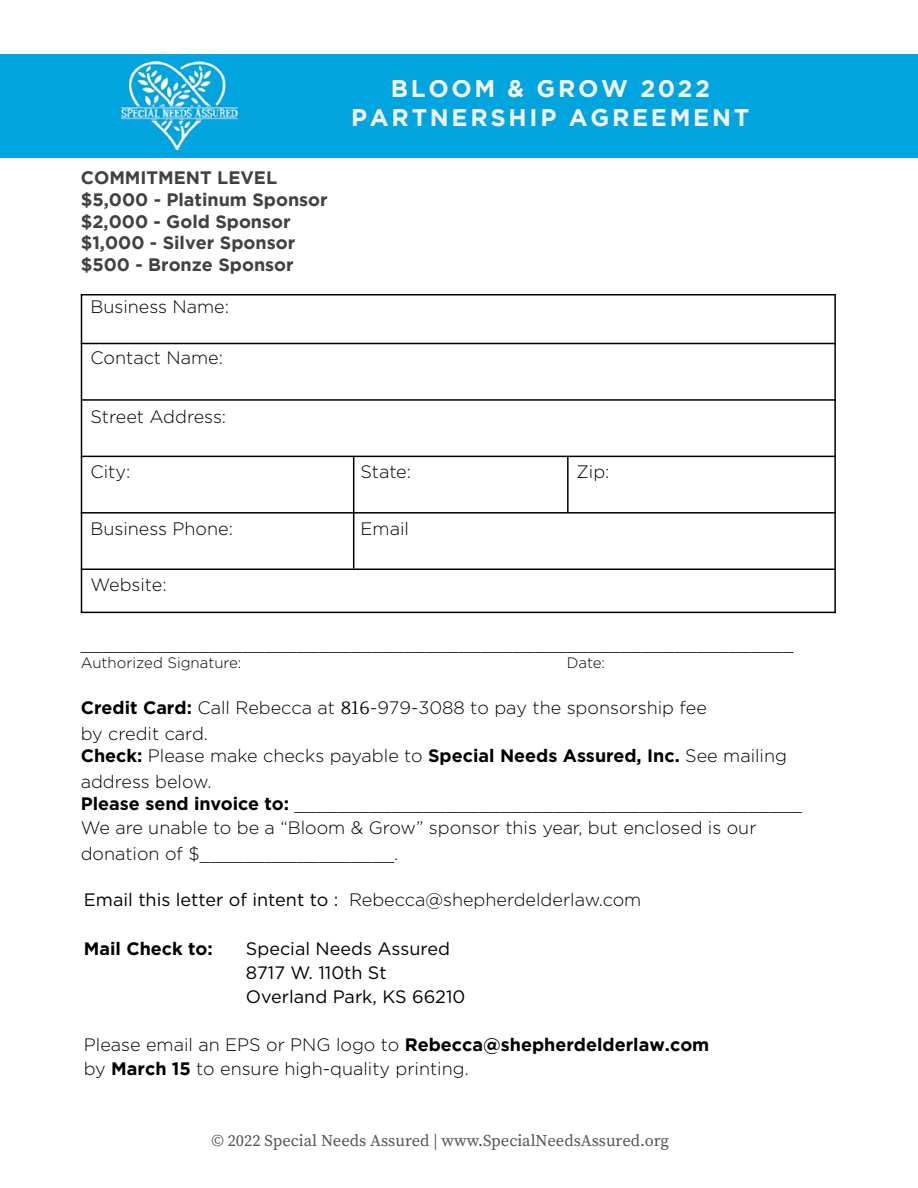
<style>
.page{position:relative;width:918px;height:1188px;background:#fff}
.page>*{position:absolute;margin:0;border:0;box-sizing:border-box;transform-origin:0 0}
.t1{font:700 24px/28.8px "Gotham";letter-spacing:.115em;color:#f2f3f2;text-align:center}
.t2{font:300 18px/24px "Gotham";color:#000}
.t3{font:700 18px/21.6px "Gotham";color:#414042}
.t4{font:18px/24px "Gotham";color:#000}
.t5{font:700 18px "Gotham";color:#000}
.t6{font:16.5px "Source Serif Pro";color:#414042}
.t7{font:300 15px "Gotham";color:#000}
.s1{font-weight:700}
.s2{font-family:"Maitree";font-weight:400}
.s3{font-weight:400}
</style>
<div class="page">
<div style="left:0;top:54px;width:918px;height:103px;background:#00a4de"></div>
<hr style="left:834px;top:295px;width:2px;height:318px;background:#000">
<hr style="left:81px;top:343px;width:755px;height:1px;background:#000">
<hr style="left:81px;top:294px;width:755px;height:2px;background:#000">
<hr style="left:81px;top:399px;width:755px;height:2px;background:#000">
<hr style="left:81px;top:456px;width:755px;height:1px;background:#000">
<hr style="left:81px;top:512px;width:755px;height:2px;background:#000">
<hr style="left:81px;top:569px;width:755px;height:1px;background:#000">
<hr style="left:81px;top:612px;width:755px;height:1px;background:#000">
<hr style="left:81px;top:294px;width:1px;height:318px;background:#000">
<hr style="left:353px;top:457px;width:1px;height:112px;background:#000">
<hr style="left:567px;top:457px;width:2px;height:56px;background:#000">
<img style="left:122px;top:61px;width:115px;height:89px">
<p class="t3" style="left:81px;top:167px;width:248px">COMMITMENT LEVEL $5,000 - Platinum Sponsor $2,000 - Gold Sponsor $1,000 - Silver Sponsor $500 - Bronze Sponsor</p>
<p class="t2" style="left:90px;top:295px;width:140px">Business Name:</p>
<p class="t2" style="left:90px;top:346px;width:134px">Contact Name:</p>
<p class="t2" style="left:90px;top:404px;width:137px">Street Address:</p>
<h1 class="t1" style="left:351px;top:74px;width:400px">BLOOM &amp; GROW 2022<br>PARTNERSHIP AGREEMENT</h1>
<p class="t2" style="left:90px;top:460px;width:41px">City:</p>
<p class="t2" style="left:360px;top:460px;width:52px">State:</p>
<p class="t2" style="left:576px;top:460px;width:35px">Zip:</p>
<p class="t2" style="left:90px;top:517px;width:144px">Business Phone:</p>
<p class="t2" style="left:360px;top:517px;width:50px">Email</p>
<p class="t2" style="left:90px;top:572px;width:78px">Website:</p>
<p class="t2" style="left:81px;top:631px;width:714px">__________________________________________________________________</p>
<p class="t7" style="left:81px;top:654px;width:162px">Authorized Signature:</p>
<p class="t7" style="left:567px;top:654px;width:40px">Date:</p>
<p class="t2" style="left:81px;top:695px;width:628px;line-height:25.5px"><span class="s1">Credit Card:</span> Call Rebecca at <span class="s2">816</span>-979-3088 to pay the sponsorship fee by credit card.</p>
<p class="t2" style="left:81px;top:742px;width:708px;line-height:26px"><span class="s1">Check:</span> Please make checks payable to <span class="s1">Special Needs Assured, Inc.</span> See mailing address below.</p>
<p class="t2" style="left:81px;top:791px;width:723px"><span class="s1">Please send invoice to:</span> _______________________________________________<br>We are unable to be a “Bloom &amp; Grow” sponsor this year, but enclosed is our</p>
<p class="t2" style="left:81px;top:841px;width:319px">donation of $__________________.</p>
<p class="t2" style="left:84px;top:888px;width:559px"><span class="s3">Email this letter of intent to :</span> Rebecca@shepherdelderlaw.com</p>
<p class="t5" style="left:84px;top:938px;width:130px">Mail Check to:</p>
<p class="t4" style="left:246px;top:936px;width:221px">Special Needs Assured<br>8717 W. 110th St<br>Overland Park, KS 66210</p>
<p class="t2" style="left:84px;top:1032px;width:627px">Please email an EPS or PNG logo to <span class="s1">Rebecca@shepherdelderlaw.com </span>by <span class="s1">March 15</span> to ensure high-quality printing.</p>
<p class="t6" style="left:211px;top:1131px;width:459px">© 2022 Special Needs Assured | www.SpecialNeedsAssured.org</p>
</div>
